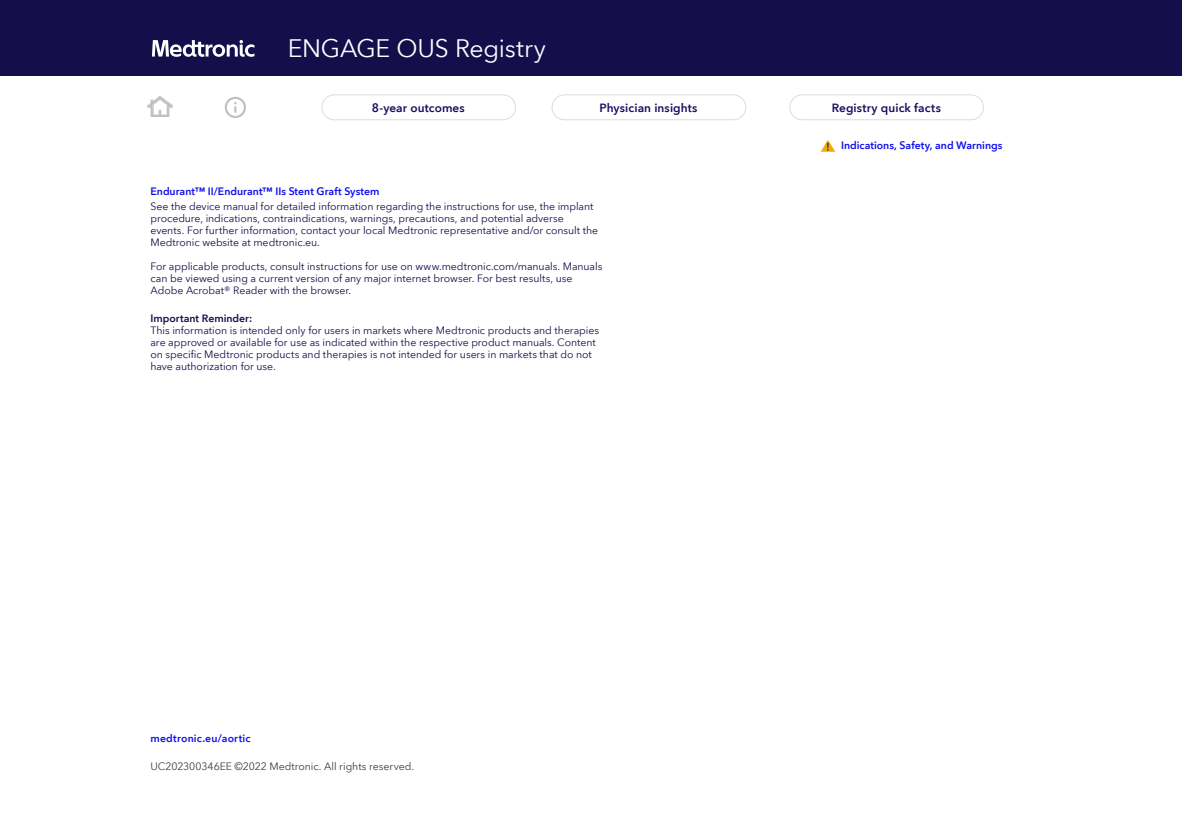
<style>
.page{position:relative;width:1182px;height:818px;background:#fff}
.page>*{position:absolute;margin:0;border:0;box-sizing:border-box;transform-origin:0 0}
.t1{font:24.83px "Avenir Next World";letter-spacing:-.01em;color:#fff}
.t2{font:600 11.85px "Avenir Next World";letter-spacing:.01em;color:#170f5f}
.t3{font:10.5px/12px "Avenir Next World";letter-spacing:-.005em;color:#140f4b}
.t4{font:600 10.5px "Avenir Next World";letter-spacing:.005em;color:#1010eb}
.t5{font:10.5px "Avenir Next World";letter-spacing:-.005em;color:#3c3c3c}
.t6{font:600 10.5px "Avenir Next World";color:#140f4b}
</style>
<div class="page">
<div style="left:0;top:0;width:1181px;height:76px;background:#140f4b"></div>
<svg style="left:152px;top:40px;width:102px;height:17px"></svg>
<div style="left:789px;top:95px;width:194px;height:25px;border:1px solid #dcdcdc;border-radius:12px"></div>
<img style="left:148px;top:96px;width:25px;height:21px">
<svg style="left:225px;top:97px;width:21px;height:21px"></svg>
<div style="left:551px;top:95px;width:195px;height:25px;border:1px solid #dcdcdc;border-radius:12px"></div>
<div style="left:321px;top:95px;width:195px;height:25px;border:1px solid #dcdcdc;border-radius:12px"></div>
<svg style="left:820px;top:141px;width:15px;height:11px"></svg>
<h1 class="t1" style="left:288px;top:28px;width:260px">ENGAGE OUS Registry</h1>
<p class="t2" style="left:372px;top:101px;width:94px">8-year outcomes</p>
<p class="t2" style="left:599px;top:101px;width:99px">Physician insights</p>
<p class="t2" style="left:831px;top:101px;width:111px">Registry quick facts</p>
<p class="t4" style="left:150px;top:185px;width:230px">Endurant™ II/Endurant™ IIs Stent Graft System</p>
<p class="t3" style="left:150px;top:200px;width:449px">See the device manual for detailed information regarding the instructions for use, the implant procedure, indications, contraindications, warnings, precautions, and potential adverse events. For further information, contact your local Medtronic representative and/or consult the Medtronic website at medtronic.eu.</p>
<p class="t3" style="left:150px;top:260px;width:453px">For applicable products, consult instructions for use on www.medtronic.com/manuals. Manuals can be viewed using a current version of any major internet browser. For best results, use<br>Adobe Acrobat® Reader with the browser.</p>
<p class="t6" style="left:150px;top:312px;width:103px">Important Reminder:</p>
<p class="t3" style="left:150px;top:325px;width:450px">This information is intended only for users in markets where Medtronic products and therapies are approved or available for use as indicated within the respective product manuals. Content on specific Medtronic products and therapies is not intended for users in markets that do not have authorization for use.</p>
<p class="t4" style="left:150px;top:732px;width:102px">medtronic.eu/aortic</p>
<p class="t5" style="left:150px;top:758px;width:265px">UC202300346EE ©2022 Medtronic. All rights reserved.</p>
<p class="t4" style="left:841px;top:139px;width:163px">Indications, Safety, and Warnings</p>
</div>
